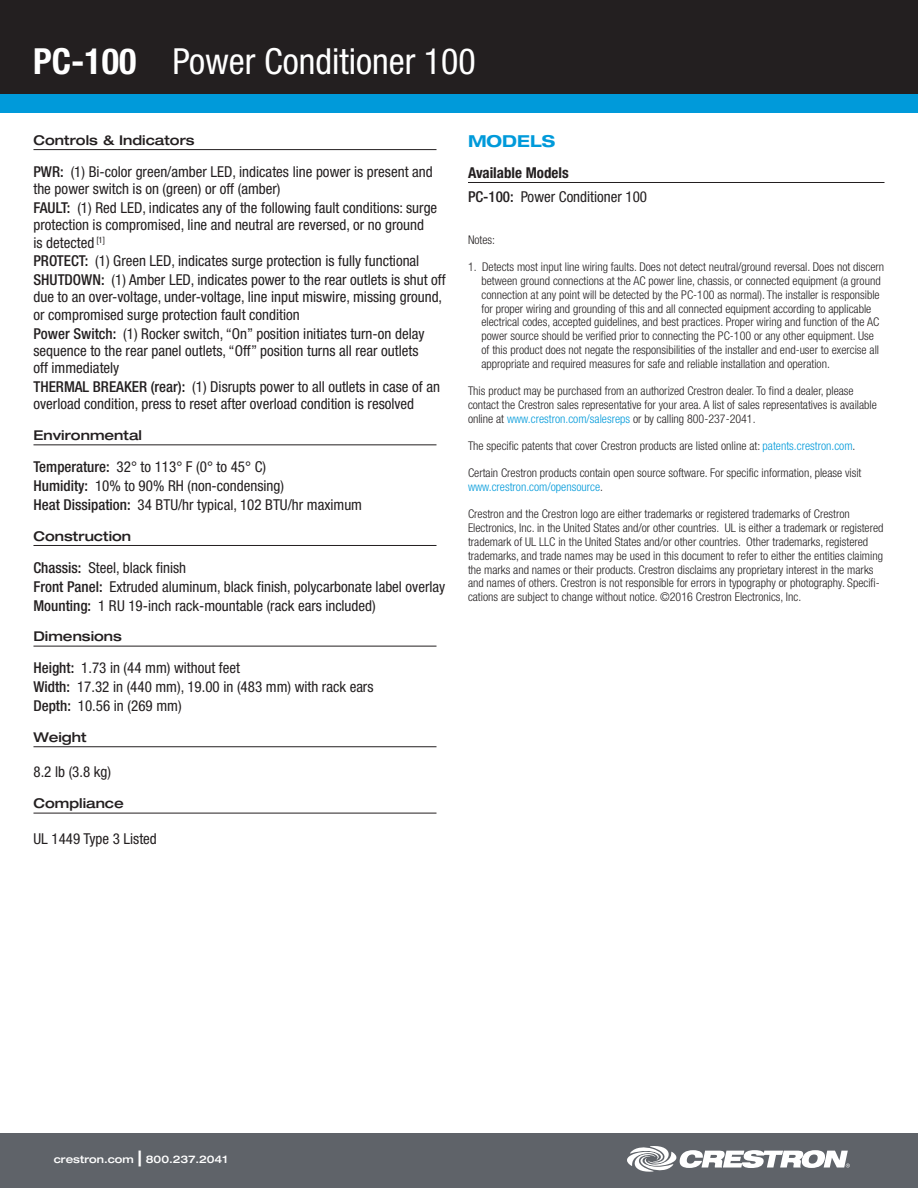
<style>
.page{position:relative;width:918px;height:1188px;background:#fff}
.page>*{position:absolute;margin:0;border:0;box-sizing:border-box;transform-origin:0 0}
.t1{font:condensed 36px "Helvetica Neue LT Std";color:#fff}
.SPECIFICATIONS_title{font:700 expanded 16.5px "Helvetica Neue LT Std";color:#009ada}
.spec_description{font:condensed 15px/17.2px "Helvetica Neue LT Std";color:#231f20}
.available_models_hea{font:700 condensed 15px "Helvetica Neue LT Std";color:#231f20}
.spec_header{font:500 expanded 13.5px "Helvetica Neue LT Std";color:#231f20}
.endnote{font:300 condensed 12px/13.8px "Helvetica Neue LT Std";color:#231f20}
.endnote_number{font:300 condensed 12px/13.8px "Helvetica Neue LT Std";color:#231f20}
.t2{font:500 expanded 10.5px "Helvetica Neue LT Std";color:#fff}
.s1{font-weight:700}
.s2{font-weight:500}
.s3{color:#009ada}
.s4{font-size:21px}
</style>
<div class="page">
<div style="left:0;top:0;width:918px;height:94px;background:#231f20"></div>
<div style="left:0;top:94px;width:918px;height:18px;background:#009ada"></div>
<div style="left:0;top:1134px;width:918px;height:54px;background:#5f6369"></div>
<svg style="left:627px;top:1146px;width:223px;height:26px"></svg>
<hr style="left:33px;top:149px;width:404px;height:1px;background:#231f20">
<hr style="left:33px;top:444px;width:404px;height:1px;background:#231f20">
<hr style="left:33px;top:545px;width:404px;height:1px;background:#231f20">
<hr style="left:33px;top:646px;width:404px;height:1px;background:#231f20">
<hr style="left:33px;top:746px;width:404px;height:1px;background:#231f20">
<hr style="left:33px;top:813px;width:404px;height:1px;background:#231f20">
<hr style="left:468px;top:182px;width:417px;height:1px;background:#231f20">
<h1 class="t1" style="left:33px;top:41px;width:444px"><span class="s1">PC-100</span> Power Conditioner 100</h1>
<p class="spec_header" style="left:33px;top:131px;width:163px">Controls &amp; Indicators</p>
<p class="spec_description" style="left:33px;top:163px;width:401px"><span class="s2">PWR:</span> (1) Bi-color green/amber LED, indicates line power is present and the power switch is on (green) or off (amber)</p>
<p class="spec_description" style="left:33px;top:199px;width:405px"><span class="s2">FAULT:</span> (1) Red LED, indicates any of the following fault conditions: surge protection is compromised, line and neutral are reversed, or no ground<br>is detected <sup>[1]</sup></p>
<p class="spec_description" style="left:33px;top:252px;width:387px"><span class="s2">PROTECT:</span> (1) Green LED, indicates surge protection is fully functional</p>
<p class="spec_description" style="left:33px;top:271px;width:414px"><span class="s2">SHUTDOWN:</span> (1) Amber LED, indicates power to the rear outlets is shut off due to an over-voltage, under-voltage, line input miswire, missing ground, or compromised surge protection fault condition</p>
<p class="spec_description" style="left:33px;top:325px;width:393px"><span class="s2">Power Switch:</span> (1) Rocker switch, “On” position initiates turn-on delay sequence to the rear panel outlets, “Off” position turns all rear outlets off immediately</p>
<p class="spec_description" style="left:33px;top:378px;width:408px"><span class="s2">THERMAL BREAKER (rear):</span> (1) Disrupts power to all outlets in case of an overload condition, press to reset after overload condition is resolved</p>
<p class="spec_header" style="left:33px;top:427px;width:110px">Environmental</p>
<p class="spec_description" style="left:33px;top:458px;width:234px"><span class="s2">Temperature:</span> 32° to 113° F (0° to 45° C)</p>
<p class="spec_description" style="left:33px;top:477px;width:252px"><span class="s2">Humidity:</span> 10% to 90% RH (non-condensing)</p>
<p class="spec_description" style="left:33px;top:496px;width:330px"><span class="s2">Heat Dissipation:</span> 34 BTU/hr typical, 102 BTU/hr maximum</p>
<p class="spec_header" style="left:33px;top:527px;width:99px">Construction</p>
<p class="spec_description" style="left:33px;top:559px;width:154px"><span class="s2">Chassis:</span> Steel, black finish</p>
<p class="spec_description" style="left:33px;top:578px;width:413px"><span class="s2">Front Panel:</span> Extruded aluminum, black finish, polycarbonate label overlay</p>
<p class="spec_description" style="left:33px;top:596px;width:344px"><span class="s2">Mounting:</span> 1 RU 19-inch rack-mountable (rack ears included)</p>
<p class="spec_header" style="left:33px;top:628px;width:90px">Dimensions</p>
<p class="spec_description" style="left:33px;top:659px;width:208px"><span class="s2">Height:</span> 1.73 in (44 mm) without feet</p>
<p class="spec_description" style="left:33px;top:678px;width:342px"><span class="s2">Width:</span> 17.32 in (440 mm), 19.00 in (483 mm) with rack ears</p>
<p class="spec_description" style="left:33px;top:697px;width:150px"><span class="s2">Depth:</span> 10.56 in (269 mm)</p>
<p class="spec_header" style="left:33px;top:729px;width:55px">Weight</p>
<p class="spec_description" style="left:33px;top:763px;width:79px">8.2 lb (3.8 kg)</p>
<p class="spec_header" style="left:33px;top:795px;width:92px">Compliance</p>
<p class="spec_description" style="left:33px;top:830px;width:125px">UL 1449 Type 3 Listed</p>
<p class="SPECIFICATIONS_title" style="left:468px;top:131px;width:89px">MODELS</p>
<p class="available_models_hea" style="left:468px;top:163px;width:102px">Available Models</p>
<p class="spec_description" style="left:468px;top:188px;width:181px"><span class="s2">PC-100:</span> Power Conditioner 100</p>
<p class="endnote" style="left:468px;top:233px;width:29px">Notes:</p>
<p class="endnote_number" style="left:482px;top:260px;width:404px;text-indent:-14px">1. Detects most input line wiring faults. Does not detect neutral/ground reversal. Does not discern between ground connections at the AC power line, chassis, or connected equipment (a ground connection at any point will be detected by the PC-100 as normal). The installer is responsible for proper wiring and grounding of this and all connected equipment according to applicable electrical codes, accepted guidelines, and best practices. Proper wiring and function of the AC power source should be verified prior to connecting the PC-100 or any other equipment. Use of this product does not negate the responsibilities of the installer and end-user to exercise all appropriate and required measures for safe and reliable installation and operation.</p>
<p class="endnote" style="left:468px;top:384px;width:410px">This product may be purchased from an authorized Crestron dealer. To find a dealer, please contact the Crestron sales representative for your area. A list of sales representatives is available online at <span class="s3">www.crestron.com/salesreps</span> or by calling 800-237-2041.</p>
<p class="endnote" style="left:468px;top:439px;width:389px">The specific patents that cover Crestron products are listed online at: <span class="s3">patents.crestron.com</span>.</p>
<p class="endnote" style="left:468px;top:466px;width:395px">Certain Crestron products contain open source software. For specific information, please visit <span class="s3">www.crestron.com/opensource</span>.</p>
<p class="endnote" style="left:468px;top:507px;width:417px">Crestron and the Crestron logo are either trademarks or registered trademarks of Crestron Electronics, Inc. in the United States and/or other countries. UL is either a trademark or registered trademark of UL LLC in the United States and/or other countries. Other trademarks, registered trademarks, and trade names may be used in this document to refer to either the entities claiming the marks and names or their products. Crestron disclaims any proprietary interest in the marks and names of others. Crestron is not responsible for errors in typography or photography. Specifi&shy;cations are subject to change without notice. ©2016 Crestron Electronics, Inc.</p>
<p class="t2" style="left:54px;top:1153px;width:175px">crestron.com <span class="s4">|</span> 800.237.2041</p>
</div>
